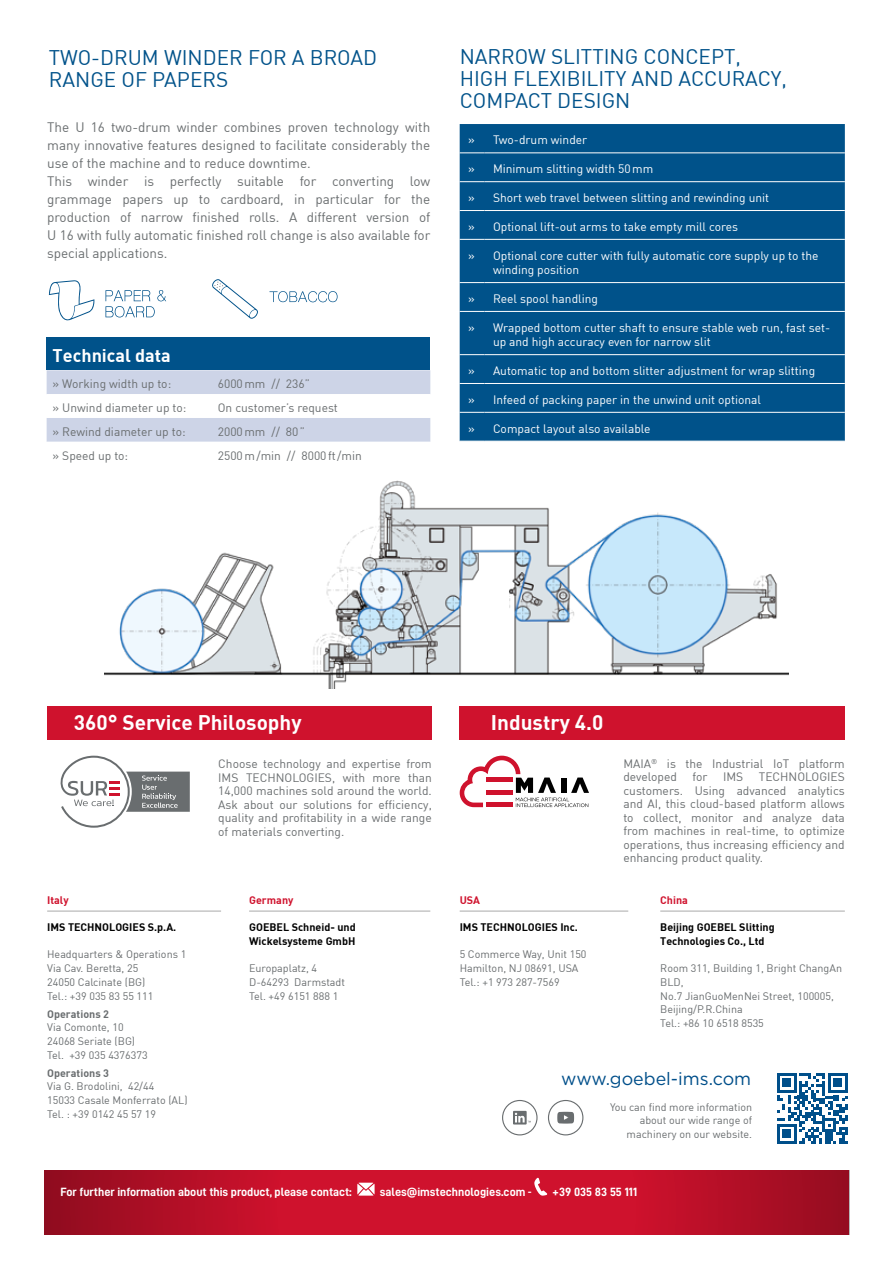
<style>
.page{position:relative;width:893px;height:1263px;background:#fff}
.page>*{position:absolute;margin:0;border:0;box-sizing:border-box;transform-origin:0 0}
.t1{font:20.7px/22.4px "DIN";color:#00528a}
.t2{font:20.7px "DIN Bold";color:#fff}
.t3{font:18px "DIN Bold";color:#fff}
.t4{font:17.85px "Gotham";color:#004f8a}
.t5{font:13.5px/18px "DIN";letter-spacing:-.005em;color:#696d6f}
.t6{font:12px/13.5px "DIN";color:#696d6f;text-align:justify}
.t7{font:12px/14.4px "DIN";color:#fff}
.t8{font:12px "D DIN Bold";color:#fff}
.t9{font:10.8px/13.6px "DIN";color:#696d6f}
.t10{font:10.8px/13.6px "DIN Bold";color:#000}
.t11{font:10.8px "DIN Bold";color:#696d6f}
.t12{font:10.8px "DIN Bold";color:#cf122d}
.s1{font-size:10.8px}
</style>
<div class="page">
<div style="left:47px;top:337px;width:383px;height:33px;background:#00528a"></div>
<svg style="left:47px;top:370px;width:383px;height:72px"></svg>
<img style="left:105px;top:480px;width:683px;height:209px">
<hr style="left:105px;top:673px;width:683px;height:1px;background:#000">
<svg style="left:45px;top:1170px;width:804px;height:65px;fill:#c7112b"></svg>
<hr style="left:47px;top:910px;width:174px;height:2px;background:#c6c6c6">
<hr style="left:249px;top:910px;width:181px;height:2px;background:#c6c6c6">
<hr style="left:460px;top:910px;width:168px;height:2px;background:#c6c6c6">
<hr style="left:660px;top:910px;width:185px;height:2px;background:#c6c6c6">
<div style="left:502px;top:1100px;width:36px;height:35px;border:1px solid #696d6f;border-radius:50%"></div>
<svg style="left:513px;top:1111px;width:18px;height:13px"></svg>
<div style="left:548px;top:1100px;width:35px;height:35px;border:1px solid #696d6f;border-radius:50%"></div>
<svg style="left:557px;top:1112px;width:17px;height:11px"></svg>
<svg style="left:357px;top:1183px;width:18px;height:12px"></svg>
<svg style="left:534px;top:1178px;width:13px;height:18px"></svg>
<div style="left:47px;top:706px;width:385px;height:33px;background:#cf122d"></div>
<div style="left:460px;top:706px;width:385px;height:33px;background:#cf122d"></div>
<svg style="left:459px;top:755px;width:130px;height:53px"></svg>
<div style="left:486px;top:802px;width:27px;height:5px;background:#cf122d"></div>
<div style="left:486px;top:777px;width:27px;height:5px;background:#cf122d"></div>
<div style="left:486px;top:790px;width:27px;height:5px;background:#cf122d"></div>
<svg style="left:60px;top:756px;width:130px;height:72px"></svg>
<svg style="left:777px;top:1073px;width:70px;height:70px"></svg>
<svg style="left:105px;top:290px;width:61px;height:27px"></svg>
<svg style="left:49px;top:280px;width:45px;height:41px"></svg>
<svg style="left:212px;top:279px;width:46px;height:40px"></svg>
<svg style="left:269px;top:291px;width:69px;height:11px"></svg>
<div style="left:460px;top:124px;width:385px;height:317px;background:#00528a"></div>
<svg style="left:460px;top:210px;width:24px;height:1px"></svg>
<hr style="left:484px;top:210px;width:361px;height:1px;background:#fff">
<svg style="left:460px;top:311px;width:24px;height:1px"></svg>
<hr style="left:484px;top:311px;width:361px;height:1px;background:#fff">
<hr style="left:484px;top:354px;width:361px;height:1px;background:#fff">
<svg style="left:460px;top:383px;width:24px;height:1px"></svg>
<hr style="left:484px;top:383px;width:361px;height:1px;background:#fff">
<svg style="left:460px;top:412px;width:24px;height:1px"></svg>
<hr style="left:484px;top:412px;width:361px;height:1px;background:#fff">
<svg style="left:460px;top:441px;width:24px;height:1px"></svg>
<svg style="left:460px;top:152px;width:24px;height:1px"></svg>
<hr style="left:484px;top:152px;width:361px;height:1px;background:#fff">
<svg style="left:460px;top:181px;width:24px;height:1px"></svg>
<hr style="left:484px;top:181px;width:361px;height:1px;background:#fff">
<svg style="left:460px;top:239px;width:24px;height:1px"></svg>
<hr style="left:484px;top:239px;width:361px;height:1px;background:#fff">
<svg style="left:460px;top:282px;width:24px;height:1px"></svg>
<hr style="left:484px;top:282px;width:361px;height:1px;background:#fff">
<svg style="left:460px;top:354px;width:24px;height:1px"></svg>
<h1 class="t1" style="left:49px;top:46px;width:330px">TWO-DRUM WINDER FOR A BROAD<br>RANGE OF PAPERS</h1>
<h1 class="t1" style="left:460px;top:45px;width:329px">NARROW SLITTING CONCEPT,<br>HIGH FLEXIBILITY AND ACCURACY,<br>COMPACT DESIGN</h1>
<p class="t7" style="left:468px;top:133px;width:121px">» Two-drum winder</p>
<p class="t7" style="left:468px;top:161px;width:187px">» Minimum slitting width 50mm</p>
<p class="t7" style="left:468px;top:190px;width:302px">» Short web travel between slitting and rewinding unit</p>
<p class="t7" style="left:468px;top:219px;width:271px">» Optional lift-out arms to take empty mill cores</p>
<p class="t7" style="left:493px;top:248px;width:327px;text-indent:-25px">» Optional core cutter with fully automatic core supply up to the winding position</p>
<p class="t7" style="left:468px;top:291px;width:131px">» Reel spool handling</p>
<p class="t7" style="left:493px;top:320px;width:339px;text-indent:-25px">» Wrapped bottom cutter shaft to ensure stable web run, fast set&shy;up and high accuracy even for narrow slit</p>
<p class="t7" style="left:468px;top:363px;width:349px">» Automatic top and bottom slitter adjustment for wrap slitting</p>
<p class="t7" style="left:468px;top:392px;width:294px">» Infeed of packing paper in the unwind unit optional</p>
<p class="t7" style="left:468px;top:421px;width:184px">» Compact layout also available</p>
<p class="t5" style="left:47px;top:118px;width:385px">The U 16 two-drum winder combines proven technology with many innovative features designed to facilitate considerably the use of the machine and to reduce downtime.<br>This winder is perfectly suitable for converting low grammage papers up to cardboard, in particular for the production of narrow finished rolls. A different version of U 16 with fully automatic finished roll change is also available for special applications.</p>
<h2 class="t3" style="left:53px;top:343px;width:120px">Technical data</h2>
<p class="t6" style="left:53px;top:377px;width:120px">» Working width up to:</p>
<p class="t6" style="left:218px;top:377px;width:94px">6000mm // 236”</p>
<p class="t6" style="left:53px;top:401px;width:135px">» Unwind diameter up to:</p>
<p class="t6" style="left:218px;top:401px;width:122px">On customer’s request</p>
<p class="t6" style="left:53px;top:424px;width:134px">» Rewind diameter up to:</p>
<p class="t6" style="left:218px;top:424px;width:89px">2000mm // 80”</p>
<p class="t6" style="left:53px;top:448px;width:77px">» Speed up to:</p>
<p class="t6" style="left:218px;top:448px;width:146px">2500m/min // 8000ft/min</p>
<h1 class="t2" style="left:74px;top:709px;width:229px">360° Service Philosophy</h1>
<p class="t6" style="left:218px;top:757px;width:215px">Choose technology and expertise from IMS TECHNOLOGIES, with more than 14,000 machines sold around the world.<br>Ask about our solutions for efficiency, quality and profitability in a wide range of materials converting.</p>
<p class="t12" style="left:47px;top:892px;width:23px">Italy</p>
<p class="t10" style="left:47px;top:920px;width:131px">IMS TECHNOLOGIES S.p.A.</p>
<p class="t9" style="left:47px;top:947px;width:141px">Headquarters &amp; Operations 1<br>Via Cav. Beretta, 25<br>24050 Calcinate (BG)<br>Tel.: +39 035 83 55 111</p>
<p class="t11" style="left:47px;top:1006px;width:63px">Operations 2</p>
<p class="t9" style="left:47px;top:1020px;width:102px">Via Comonte, 10<br>24068 Seriate (BG)<br>Tel. +39 035 4376373</p>
<p class="t11" style="left:47px;top:1066px;width:63px">Operations 3</p>
<p class="t9" style="left:47px;top:1079px;width:142px">Via G. Brodolini, 42/44<br>15033 Casale Monferrato (AL)<br>Tel. : +39 0142 45 57 19</p>
<p class="t12" style="left:249px;top:892px;width:46px">Germany</p>
<p class="t10" style="left:249px;top:920px;width:108px">GOEBEL Schneid- und<br>Wickelsysteme GmbH</p>
<p class="t9" style="left:249px;top:961px;width:97px">Europaplatz, 4<br>D-64293 Darmstadt<br>Tel. +49 6151 888 1</p>
<h1 class="t2" style="left:491px;top:709px;width:114px">Industry 4.0</h1>
<p class="t12" style="left:460px;top:892px;width:22px">USA</p>
<p class="t10" style="left:460px;top:920px;width:120px">IMS TECHNOLOGIES Inc.</p>
<p class="t9" style="left:460px;top:947px;width:128px">5 Commerce Way, Unit 150<br>Hamilton, NJ 08691, USA<br>Tel.: +1 973 287-7569</p>
<p class="t6" style="left:623px;top:756px;width:223px">MAIA<sup>®</sup> is the Industrial IoT platform developed</p>
<p class="t6" style="left:623px;top:770px;width:223px;text-indent:135px">TECHNOLOGIES customers. Using advanced analytics and AI, this cloud-based platform allows to collect, monitor and analyze data from machines in real-time, to optimize operations, thus increasing efficiency and enhancing product quality.</p>
<p class="t6" style="left:692px;top:770px;width:16px">for</p>
<p class="t6" style="left:723px;top:770px;width:22px">IMS</p>
<p class="t12" style="left:660px;top:892px;width:29px">China</p>
<p class="t10" style="left:660px;top:920px;width:116px">Beijing GOEBEL Slitting<br>Technologies Co., Ltd</p>
<p class="t9" style="left:660px;top:961px;width:183px">Room 311, Building 1, Bright ChangAn<br>BLD,<br>No.7 JianGuoMenNei Street, 100005,<br>Beijing/P.R.China<br>Tel.: +86 10 6518 8535</p>
<h3 class="t4" style="left:561px;top:1067px;width:192px">www.goebel-ims.com</h3>
<p class="t9" style="left:610px;top:1099px;width:144px;text-align:right">You can find more information about our wide range of machinery on our website.</p>
<p class="t8" style="left:61px;top:1185px;width:293px">For further information about this product, please contact:</p>
<p class="t8" style="left:380px;top:1185px;width:153px">sales@imstechnologies.com <span class="s1">-</span></p>
<p class="t8" style="left:553px;top:1185px;width:86px">+39 035 83 55 111</p>
</div>
